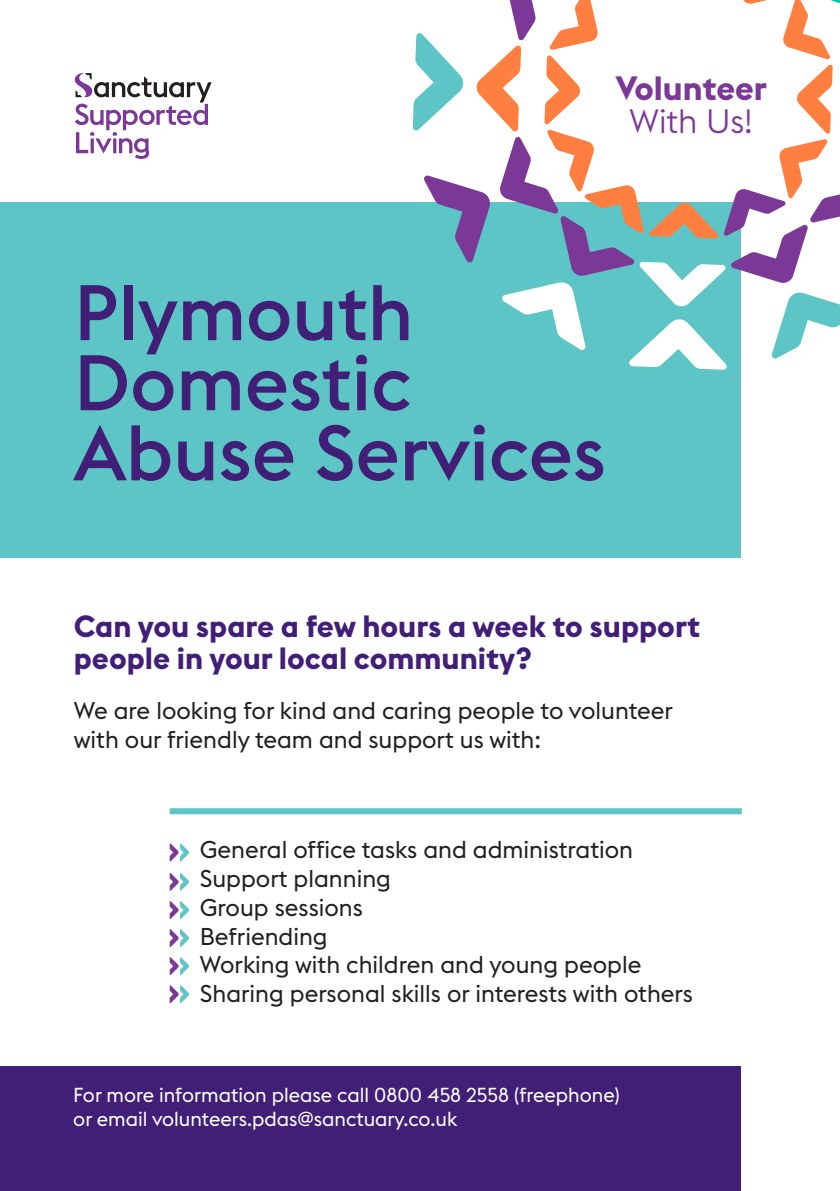
<style>
.page{position:relative;width:840px;height:1191px;background:#fff}
.page>*{position:absolute;margin:0;border:0;box-sizing:border-box;transform-origin:0 0}
.t1{font:500 77.4px/70px "Euclid Flex B";color:#411f77}
.t2{font:700 33.2px/32.8px "Euclid Flex B";color:#7b3896;text-align:center}
.t3{font:700 30.4px/32px "Euclid Flex B";color:#411f77}
.t4{font:24px/28.8px "Euclid Flex B";color:#231f20}
.t5{font:20px/24px "Euclid Flex B";color:#fff}
.s1{font-weight:300}
</style>
<div class="page">
<div style="left:0;top:202px;width:739px;height:355px;background:#5dc5c5"></div>
<svg style="left:412px;top:0;width:427px;height:370px"></svg>
<svg style="left:75px;top:73px;width:136px;height:86px"></svg>
<svg style="left:170px;top:843px;width:19px;height:18px"></svg>
<svg style="left:170px;top:873px;width:19px;height:18px"></svg>
<svg style="left:170px;top:901px;width:19px;height:18px"></svg>
<svg style="left:170px;top:929px;width:19px;height:18px"></svg>
<svg style="left:170px;top:957px;width:19px;height:18px"></svg>
<svg style="left:170px;top:985px;width:19px;height:18px"></svg>
<div style="left:170px;top:808px;width:571px;height:6px;background:#5dc5c5"></div>
<div style="left:0;top:1066px;width:739px;height:125px;background:#411f77"></div>
<p class="t2" style="left:615px;top:72px;width:152px">Volunteer<br><span class="s1">With Us!</span></p>
<h1 class="t1" style="left:74px;top:278px;width:533px">Plymouth<br>Domestic<br>Abuse Services</h1>
<h2 class="t3" style="left:74px;top:610px;width:627px">Can you spare a few hours a week to support people in your local community?</h2>
<p class="t4" style="left:74px;top:696px;width:600px">We are looking for kind and caring people to volunteer with our friendly team and support us with:</p>
<p class="t4" style="left:200px;top:835px;width:494px">General office tasks and administration<br>Support planning<br>Group sessions<br>Befriending<br>Working with children and young people<br>Sharing personal skills or interests with others</p>
<p class="t5" style="left:73px;top:1083px;width:547px">For more information please call 0800 458 2558 (freephone) or email volunteers.pdas@sanctuary.co.uk</p>
</div>
